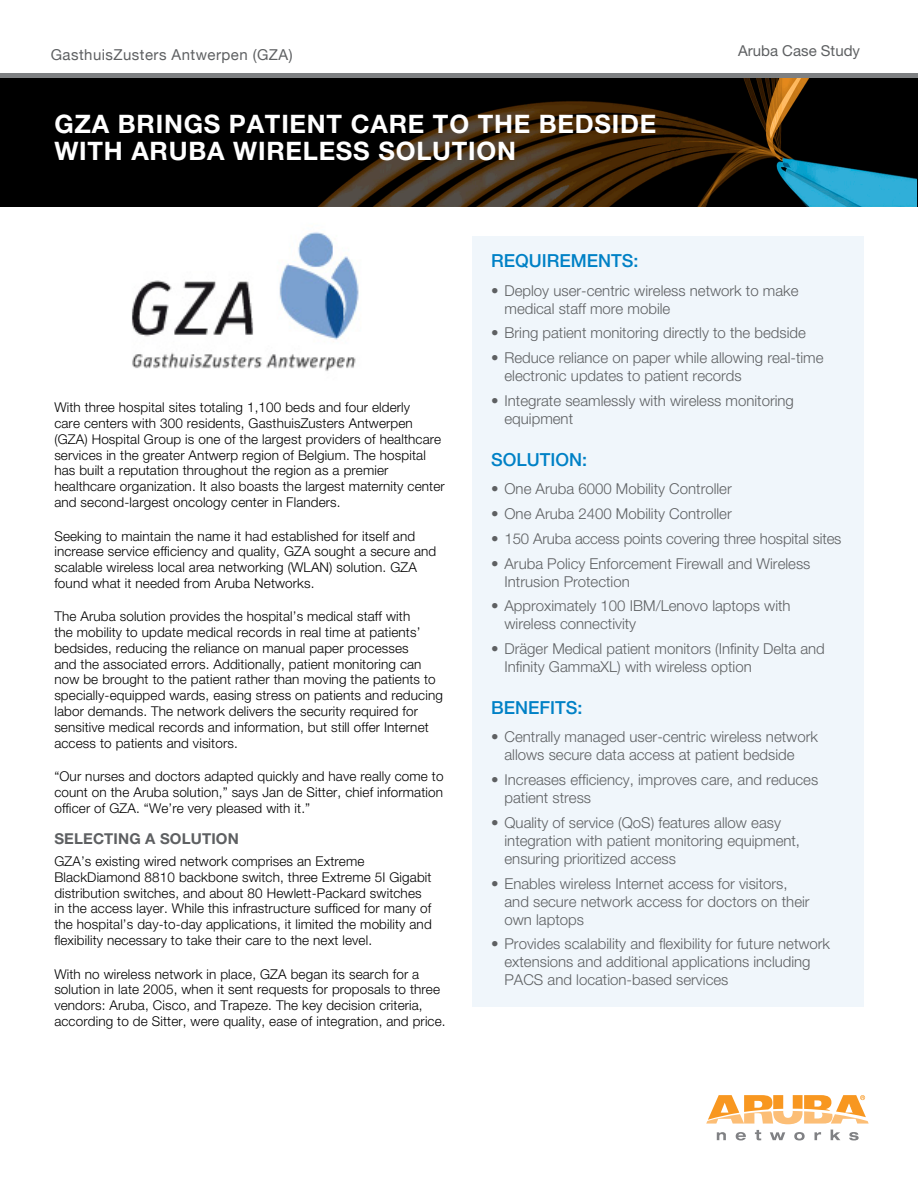
<style>
.page{position:relative;width:918px;height:1188px;background:#fff}
.page>*{position:absolute;margin:0;border:0;box-sizing:border-box;transform-origin:0 0}
.t1{font:700 25.5px/27px "Helvetica Neue";letter-spacing:.03em;color:#fff}
.t2{font:500 18px "Helvetica Neue";color:#0081c6}
.t3{font:300 15px/18px "Helvetica Neue";color:#5e6062}
.t4{font:15px "Helvetica Neue";letter-spacing:.03em;color:#5e6062}
.t5{font:700 15px "Helvetica Neue";letter-spacing:.01em;color:#5e6062}
.t6{font:15px "Helvetica Neue LT Std";color:#5e6062}
.t7{font:300 13.5px/15.8px "Helvetica Neue";letter-spacing:.01em;color:#000}
</style>
<div class="page">
<img style="left:131px;top:232px;width:228px;height:139px">
<svg style="left:706px;top:1095px;width:163px;height:29px"></svg>
<svg style="left:717px;top:1132px;width:9px;height:8px"></svg>
<svg style="left:736px;top:1132px;width:10px;height:8px"></svg>
<svg style="left:755px;top:1130px;width:6px;height:10px"></svg>
<svg style="left:770px;top:1132px;width:15px;height:8px"></svg>
<svg style="left:794px;top:1132px;width:11px;height:8px"></svg>
<svg style="left:815px;top:1132px;width:6px;height:8px"></svg>
<svg style="left:831px;top:1130px;width:9px;height:10px"></svg>
<svg style="left:849px;top:1132px;width:10px;height:8px"></svg>
<div style="left:0;top:74px;width:918px;height:132px;background:#000"></div>
<img style="left:318px;top:78px;width:598px;height:128px">
<div style="left:472px;top:237px;width:392px;height:770px;background:#f0f6fb"></div>
<div style="left:0;top:73px;width:918px;height:5px;background:#7e8082"></div>
<p class="t4" style="left:51px;top:45px;width:243px">GasthuisZusters Antwerpen (GZA)</p>
<p class="t6" style="left:738px;top:42px;width:123px">Aruba Case Study</p>
<h1 class="t1" style="left:54px;top:109px;width:604px">GZA BRINGS PATIENT CARE TO THE BEDSIDE<br>WITH ARUBA WIRELESS SOLUTION</h1>
<p class="t7" style="left:54px;top:399px;width:392px">With three hospital sites totaling 1,100 beds and four elderly<br>care centers with 300 residents, GasthuisZusters Antwerpen (GZA) Hospital Group is one of the largest providers of healthcare services in the greater Antwerp region of Belgium. The hospital has built a reputation throughout the region as a premier healthcare organization. It also boasts the largest maternity center and second-largest oncology center in Flanders.</p>
<p class="t7" style="left:54px;top:528px;width:383px">Seeking to maintain the name it had established for itself and increase service efficiency and quality, GZA sought a secure and scalable wireless local area networking (WLAN) solution. GZA found what it needed from Aruba Networks.</p>
<p class="t7" style="left:54px;top:609px;width:390px">The Aruba solution provides the hospital’s medical staff with<br>the mobility to update medical records in real time at patients’ bedsides, reducing the reliance on manual paper processes<br>and the associated errors. Additionally, patient monitoring can now be brought to the patient rather than moving the patients to specially-equipped wards, easing stress on patients and reducing labor demands. The network delivers the security required for sensitive medical records and information, but still offer Internet access to patients and visitors.</p>
<p class="t7" style="left:54px;top:768px;width:391px;text-align:justify">“Our nurses and doctors adapted quickly and have really come to count on the Aruba solution,” says Jan de Sitter, chief information officer of GZA. “We’re very pleased with it.”</p>
<p class="t5" style="left:54px;top:829px;width:186px">SELECTING A SOLUTION</p>
<p class="t7" style="left:54px;top:853px;width:379px">GZA’s existing wired network comprises an Extreme BlackDiamond 8810 backbone switch, three Extreme 5I Gigabit distribution switches, and about 80 Hewlett-Packard switches in the access layer. While this infrastructure sufficed for many of the hospital’s day-to-day applications, it limited the mobility and flexibility necessary to take their care to the next level.</p>
<p class="t7" style="left:54px;top:966px;width:393px">With no wireless network in place, GZA began its search for a solution in late 2005, when it sent requests for proposals to three vendors: Aruba, Cisco, and Trapeze. The key decision criteria, according to de Sitter, were quality, ease of integration, and price.</p>
<h2 class="t2" style="left:491px;top:250px;width:149px">REQUIREMENTS:</h2>
<p class="t3" style="left:505px;top:281px;width:295px;text-indent:-14px">• Deploy user-centric wireless network to make medical staff more mobile</p>
<p class="t3" style="left:491px;top:324px;width:316px">• Bring patient monitoring directly to the bedside</p>
<p class="t3" style="left:505px;top:349px;width:321px;text-indent:-14px">• Reduce reliance on paper while allowing real-time electronic updates to patient records</p>
<p class="t3" style="left:505px;top:391px;width:291px;text-indent:-14px">• Integrate seamlessly with wireless monitoring equipment</p>
<h2 class="t2" style="left:491px;top:449px;width:98px">SOLUTION:</h2>
<p class="t3" style="left:491px;top:480px;width:242px">• One Aruba 6000 Mobility Controller</p>
<p class="t3" style="left:491px;top:504px;width:242px">• One Aruba 2400 Mobility Controller</p>
<p class="t3" style="left:491px;top:529px;width:352px">• 150 Aruba access points covering three hospital sites</p>
<p class="t3" style="left:505px;top:554px;width:307px;text-indent:-14px">• Aruba Policy Enforcement Firewall and Wireless<br>Intrusion Protection</p>
<p class="t3" style="left:505px;top:597px;width:288px;text-indent:-14px">• Approximately 100 IBM/Lenovo laptops with wireless connectivity</p>
<p class="t3" style="left:505px;top:639px;width:322px;text-indent:-14px">• Dräger Medical patient monitors (Infinity Delta and<br>Infinity GammaXL) with wireless option</p>
<h2 class="t2" style="left:491px;top:697px;width:25px">BENE</h2>
<h2 class="t2" style="left:539px;top:697px;width:45px">FITS:</h2>
<p class="t3" style="left:505px;top:728px;width:315px;text-indent:-14px">• Centrally managed user-centric wireless network allows secure data access at patient bedside</p>
<p class="t3" style="left:505px;top:770px;width:315px;text-indent:-14px">• Increases efficiency, improves care, and reduces patient stress</p>
<p class="t3" style="left:505px;top:813px;width:297px;text-indent:-14px">• Quality of service (QoS) features allow easy integration with patient monitoring equipment, ensuring prioritized access</p>
<p class="t3" style="left:505px;top:874px;width:307px;text-indent:-14px">• Enables wireless Internet access for visitors, and secure network access for doctors on their own laptops</p>
<p class="t3" style="left:505px;top:935px;width:327px;text-indent:-14px">• Provides scalability and flexibility for future network extensions and additional applications including<br>PACS and location-based services</p>
</div>
